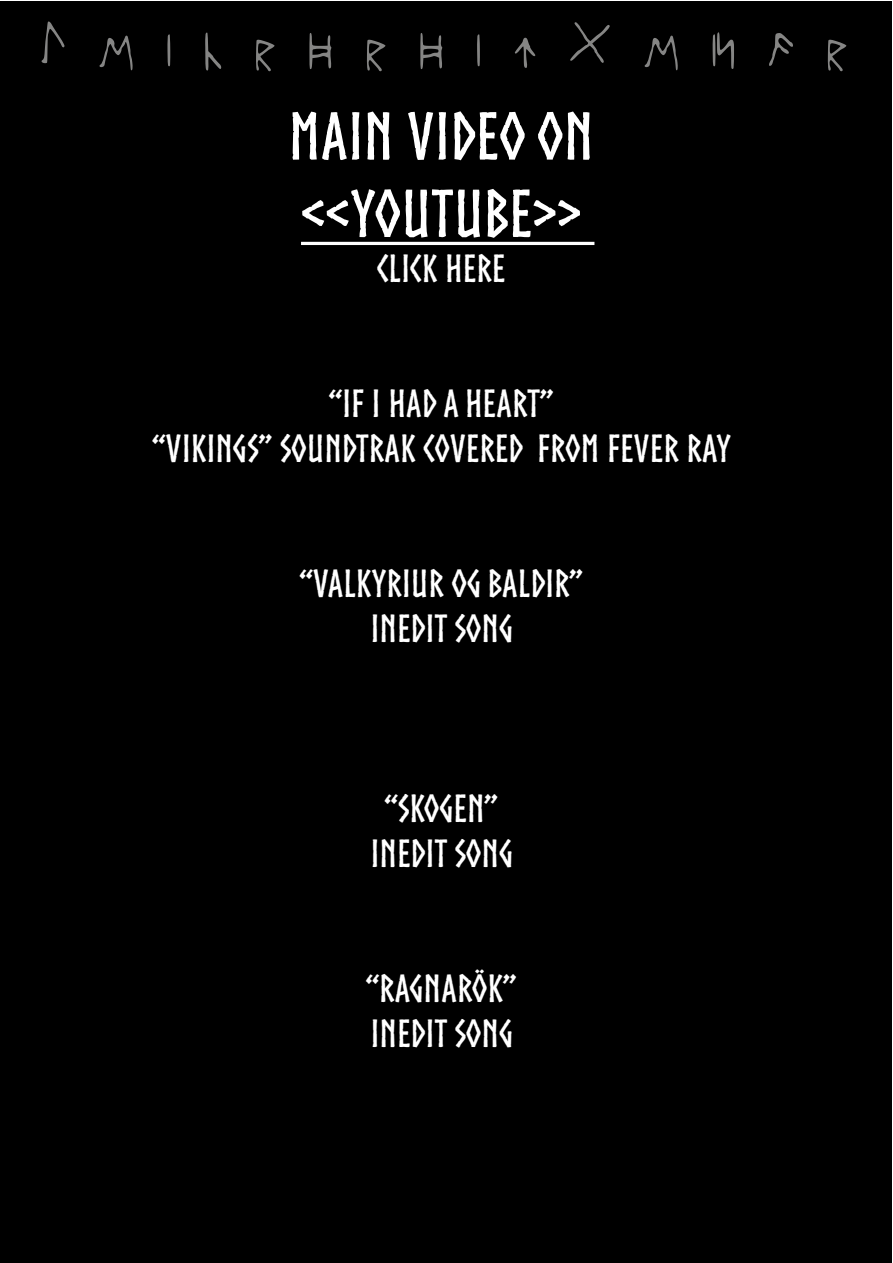
<style>
.page{position:relative;width:893px;height:1263px;background:#fff}
.page>*{position:absolute;margin:0;border:0;box-sizing:border-box;transform-origin:0 0}
.t1{font:79.35px "Ancient Runes";color:#858584}
.t2{font:700 64.5px/77.4px "Norse";color:#fff}
.t3{font:700 37.5px/45px "Norse";color:#fff;text-align:center}
</style>
<div class="page">
<div style="left:0;top:1px;width:891px;height:1261px;background:#000"></div>
<hr style="left:301px;top:242px;width:293px;height:3px;background:#fff">
<h1 class="t1" style="left:41px;top:2px;width:808px">L e i k r h ár h i t G e is a r</h1>
<h2 class="t2" style="left:289px;top:97px;width:307px">MAIN VIDEO ON &lt;&lt;YOUTUBE&gt;&gt;</h2>
<p class="t3" style="left:377px;top:246px;width:130px">CLICK HERE</p>
<p class="t3" style="left:152px;top:381px;width:580px">“IF I HAD A HEART”<br>“VIKINGS” SOUNDTRAK COVERED FROM FEVER RAY</p>
<p class="t3" style="left:299px;top:561px;width:285px">“VALKYRIUR OG BALDIR”<br>INEDIT SONG</p>
<p class="t3" style="left:370px;top:786px;width:144px">“SKOGEN”<br>INEDIT SONG</p>
<p class="t3" style="left:366px;top:966px;width:152px;text-align:left">“RAGNARÖK”<br>INEDIT SONG</p>
</div>
